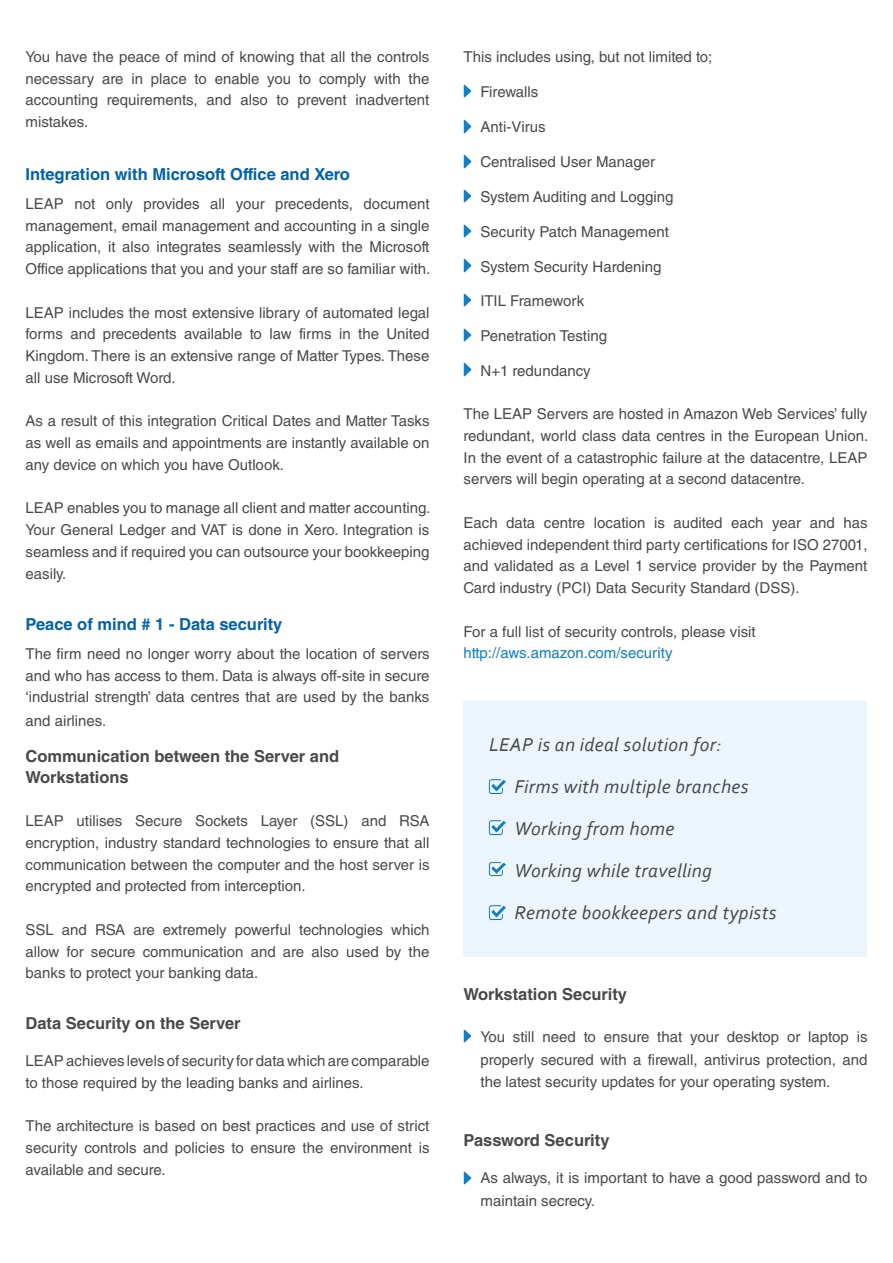
<style>
.page{position:relative;width:893px;height:1263px;background:#fff}
.page>*{position:absolute;margin:0;border:0;box-sizing:border-box;transform-origin:0 0}
.t1{font:italic 19.5px "Corbel";letter-spacing:.02em;color:#484948}
.t2{font:700 16.5px/21px "Helvetica LT Std";color:#484948}
.t3{font:700 16.5px "Helvetica LT Std";color:#0161aa}
.t4{font:15px/21.8px "Helvetica LT Std";color:#484948;text-align:justify}
.t5{font:15px "Helvetica LT Std";color:#127ec1}
</style>
<div class="page">
<div style="left:463px;top:702px;width:404px;height:255px;background:#ebf5fb"></div>
<svg style="left:463px;top:1030px;width:8px;height:13px"></svg>
<svg style="left:463px;top:1171px;width:8px;height:13px"></svg>
<svg style="left:463px;top:85px;width:8px;height:13px"></svg>
<svg style="left:463px;top:120px;width:8px;height:13px"></svg>
<svg style="left:463px;top:155px;width:8px;height:13px"></svg>
<img style="left:463px;top:189px;width:8px;height:14px">
<img style="left:463px;top:224px;width:8px;height:14px">
<svg style="left:463px;top:259px;width:8px;height:13px"></svg>
<svg style="left:463px;top:294px;width:8px;height:13px"></svg>
<img style="left:463px;top:328px;width:8px;height:14px">
<svg style="left:463px;top:363px;width:8px;height:13px"></svg>
<img style="left:488px;top:779px;width:18px;height:15px">
<img style="left:488px;top:820px;width:18px;height:15px">
<img style="left:488px;top:862px;width:18px;height:15px">
<img style="left:488px;top:905px;width:18px;height:15px">
<p class="t4" style="left:26px;top:46px;width:405px">You have the peace of mind of knowing that all the controls necessary are in place to enable you to comply with the accounting requirements, and also to prevent inadvertent mistakes.</p>
<p class="t3" style="left:26px;top:164px;width:326px">Integration with Microsoft Office and Xero</p>
<p class="t4" style="left:26px;top:193px;width:406px">LEAP not only provides all your precedents, document management, email management and accounting in a single application, it also integrates seamlessly with the Microsoft Office applications that you and your staff are so familiar with.</p>
<p class="t4" style="left:26px;top:301px;width:405px">LEAP includes the most extensive library of automated legal forms and precedents available to law firms in the United Kingdom. There is an extensive range of Matter Types. These all use Microsoft Word.</p>
<p class="t4" style="left:26px;top:410px;width:405px">As a result of this integration Critical Dates and Matter Tasks as well as emails and appointments are instantly available on any device on which you have Outlook.</p>
<p class="t4" style="left:26px;top:497px;width:406px">LEAP enables you to manage all client and matter accounting.<br>Your General Ledger and VAT is done in Xero. Integration is seamless and if required you can outsource your bookkeeping easily.</p>
<p class="t3" style="left:26px;top:614px;width:258px">Peace of mind # 1 - Data security</p>
<p class="t4" style="left:26px;top:643px;width:405px">The firm need no longer worry about the location of servers and who has access to them. Data is always off-site in secure ‘industrial strength’ data centres that are used by the banks</p>
<p class="t4" style="left:26px;top:710px;width:82px">and airlines.</p>
<p class="t2" style="left:26px;top:746px;width:315px">Communication between the Server and<br>Workstations</p>
<p class="t4" style="left:26px;top:810px;width:405px">LEAP utilises Secure Sockets Layer (SSL) and RSA encryption, industry standard technologies to ensure that all communication between the computer and the host server is encrypted and protected from interception.</p>
<p class="t4" style="left:26px;top:919px;width:405px">SSL and RSA are extremely powerful technologies which allow for secure communication and are also used by the banks to protect your banking data.</p>
<p class="t2" style="left:26px;top:1013px;width:217px">Data Security on the Server</p>
<p class="t4" style="left:26px;top:1050px;width:405px">LEAP achieves levels of security for data which are comparable to those required by the leading banks and airlines.</p>
<p class="t4" style="left:26px;top:1115px;width:405px">The architecture is based on best practices and use of strict security controls and policies to ensure the environment is available and secure.</p>
<p class="t4" style="left:463px;top:46px;width:250px">This includes using, but not limited to;</p>
<p class="t4" style="left:480px;top:81px;width:59px">Firewalls</p>
<p class="t4" style="left:480px;top:116px;width:67px">Anti-Virus</p>
<p class="t4" style="left:480px;top:150px;width:176px">Centralised User Manager</p>
<p class="t4" style="left:480px;top:185px;width:194px">System Auditing and Logging</p>
<p class="t4" style="left:480px;top:220px;width:190px">Security Patch Management</p>
<p class="t4" style="left:480px;top:255px;width:182px">System Security Hardening</p>
<p class="t4" style="left:480px;top:290px;width:105px">ITIL Framework</p>
<p class="t4" style="left:480px;top:325px;width:128px">Penetration Testing</p>
<p class="t4" style="left:480px;top:360px;width:112px">N+1 redundancy</p>
<p class="t4" style="left:463px;top:403px;width:406px">The LEAP Servers are hosted in Amazon Web Services’ fully redundant, world class data centres in the European Union.<br>In the event of a catastrophic failure at the datacentre, LEAP servers will begin operating at a second datacentre.</p>
<p class="t4" style="left:463px;top:512px;width:405px">Each data centre location is audited each year and has achieved independent third party certifications for ISO 27001, and validated as a Level 1 service provider by the Payment Card industry (PCI) Data Security Standard (DSS).</p>
<p class="t4" style="left:463px;top:620px;width:294px">For a full list of security controls, please visit</p>
<p class="t5" style="left:463px;top:644px;width:211px">http://aws.amazon.com/security</p>
<p class="t1" style="left:489px;top:732px;width:234px">LEAP is an ideal solution for:</p>
<p class="t1" style="left:514px;top:774px;width:236px">Firms with multiple branches</p>
<p class="t1" style="left:514px;top:816px;width:161px">Working from home</p>
<p class="t1" style="left:514px;top:858px;width:199px">Working while travelling</p>
<p class="t1" style="left:514px;top:900px;width:263px">Remote bookkeepers and typists</p>
<p class="t2" style="left:463px;top:984px;width:165px">Workstation Security</p>
<p class="t4" style="left:480px;top:1026px;width:388px;line-height:22.5px">You still need to ensure that your desktop or laptop is properly secured with a firewall, antivirus protection, and the latest security updates for your operating system.</p>
<p class="t2" style="left:463px;top:1129px;width:147px">Password Security</p>
<p class="t4" style="left:480px;top:1167px;width:388px;line-height:22.5px">As always, it is important to have a good password and to maintain secrecy.</p>
</div>
